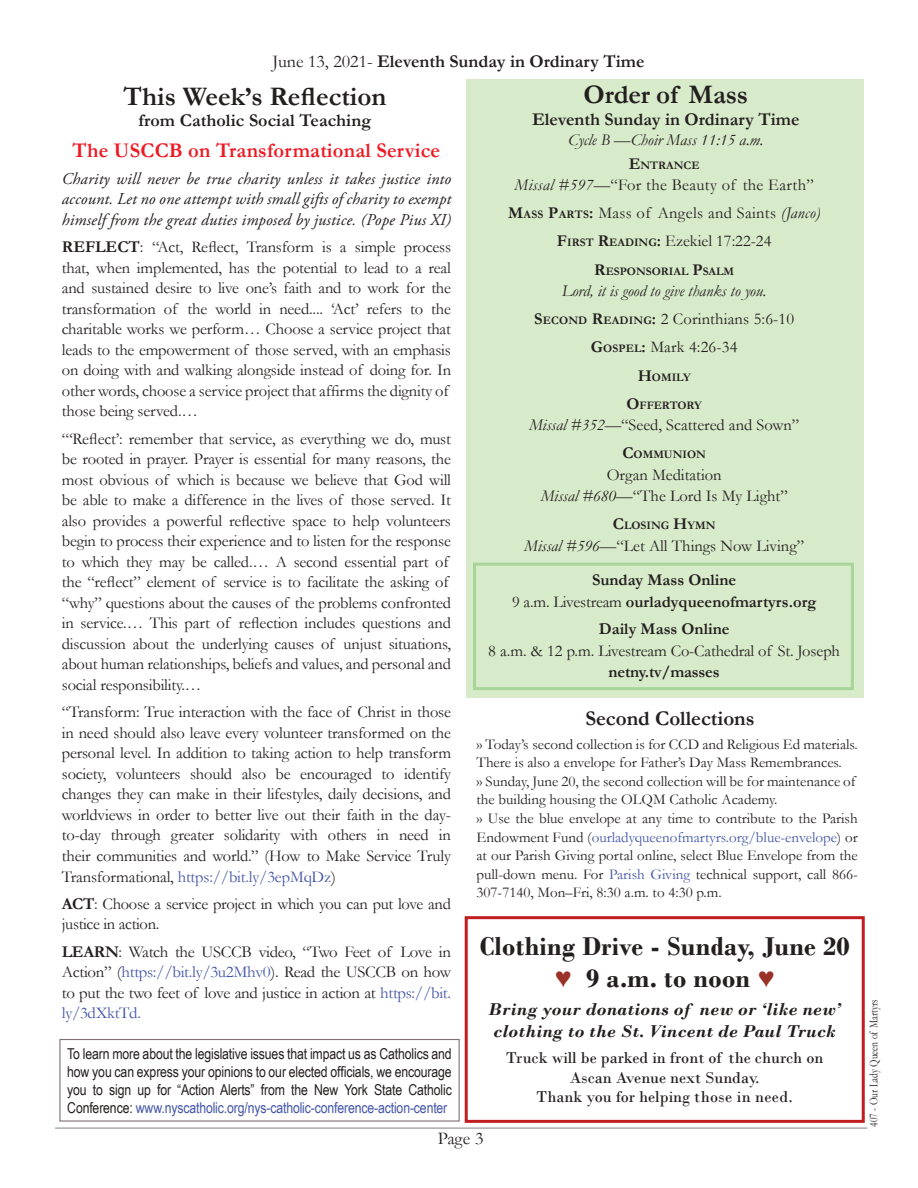
<style>
.page{position:relative;width:918px;height:1188px;background:#fff}
.page>*{position:absolute;margin:0;border:0;box-sizing:border-box;transform-origin:0 0}
.t1{font:700 27px/32.4px "Bodoni";letter-spacing:.01em;color:#241f1f;text-align:center}
.t2{font:700 27px "Garamond";color:#241f1f}
.t3{font:700 21px "Garamond";letter-spacing:.01em;color:#ef1923}
.t4{font:700 21px "Garamond";color:#241f1f}
.t5{font:700 18px "Garamond";color:#241f1f}
.t6{font:italic 700 18px/21.6px "Bodoni";letter-spacing:.01em;color:#241f1f}
.t7{font:18px "Garamond";color:#241f1f}
.t8{font:16.5px/20.5px "Garamond";letter-spacing:-.01em;color:#241f1f}
.t9{font:italic 16.5px/20.5px "Adobe Garamond Pro";letter-spacing:.01em;color:#241f1f;text-align:justify}
.t10{font:16.5px/28.2px "Garamond";letter-spacing:.02em;color:#241f1f;text-align:center}
.t11{font:16.5px/19.5px "Bodoni";color:#241f1f;text-align:center}
.t12{font:italic 16.5px/28.2px "Garamond";color:#241f1f;text-align:center}
.t13{font:700 16.5px/27.9px "Garamond";color:#241f1f;text-align:center}
.t14{font:15px/18.6px "Garamond";color:#241f1f}
.t15{font:15px/18px "Arial Narrow";letter-spacing:-.01em;color:#241f1f;text-align:justify}
.t16{font:12px "Garamond";color:#241f1f;scale:.8 1}
.t17{font:700 11.55px "Garamond";color:#241f1f}
.s1{font-weight:400}
.s2{font-weight:700}
.s3{color:#4455a7}
.s4{font-size:16.5px}
.s5{font-style:italic}
.s6{font-weight:700;font-size:11.55px}
.s7{font-weight:700;font-style:normal}
.s8{font-weight:700;font-style:normal;font-size:11.55px}
.s9{font-style:normal}
.s10{font-family:"Garamond";font-weight:400;font-style:italic;color:#9b3228}
</style>
<div class="page">
<hr style="left:55px;top:1128px;width:812px;height:1px;background:#838182">
<div style="left:466px;top:79px;width:398px;height:619px;background:#d7eaca"></div>
<div style="left:473px;top:563px;width:381px;height:127px;border:3px solid #a7d598"></div>
<div style="left:59px;top:1039px;width:401px;height:83px;border:1px solid #7f7077"></div>
<div style="left:465px;top:916px;width:400px;height:207px;border:3px solid #c11d20"></div>
<p class="t5" style="left:272px;top:49px;width:374px"><span class="s1">June 13, 2021-</span> Eleventh Sunday in Ordinary Time</p>
<h1 class="t2" style="left:123px;top:79px;width:264px">This Week’s Reflection</h1>
<p class="t5" style="left:138px;top:108px;width:234px">from Catholic Social Teaching</p>
<p class="t3" style="left:73px;top:136px;width:369px">The USCCB on Transformational Service</p>
<p class="t9" style="left:62px;top:169px;width:391px">Charity will never be true charity unless it takes justice into account. Let no one attempt with small gifts of charity to exempt himself from the great duties imposed by justice. (Pope Pius XI)</p>
<p class="t8" style="left:62px;top:236px;width:391px"><span class="s2">REFLECT</span>: “Act, Reflect, Transform is a simple process that, when implemented, has the potential to lead to a real and sustained desire to live one’s faith and to work for the transformation of the world in need.... ‘Act’ refers to the charitable works we perform… Choose a service project that leads to the empowerment of those served, with an emphasis on doing with and walking alongside instead of doing for. In other words, choose a service project that affirms the dignity of those being served.…</p>
<p class="t8" style="left:62px;top:428px;width:391px">“‘Reflect’: remember that service, as everything we do, must be rooted in prayer. Prayer is essential for many reasons, the most obvious of which is because we believe that God will be able to make a difference in the lives of those served. It also provides a powerful reflective space to help volunteers begin to process their experience and to listen for the response to which they may be called.… A second essential part of the “reflect” element of service is to facilitate the asking of “why” questions about the causes of the problems confronted in service.… This part of reflection includes questions and discussion about the underlying causes of unjust situations, about human relationships, beliefs and values, and personal and social responsibility.…</p>
<p class="t8" style="left:62px;top:701px;width:391px;text-align:justify">“Transform: True interaction with the face of Christ in those in need should also leave every volunteer transformed on the personal level. In addition to taking action to help transform society, volunteers should also be encouraged to identify changes they can make in their lifestyles, daily decisions, and worldviews in order to better live out their faith in the day&shy;to-day through greater solidarity with others in need in their communities and world.” (How to Make Service Truly Transformational, <span class="s3">https://bit.ly/3epMqDz</span>)</p>
<p class="t8" style="left:62px;top:893px;width:391px"><span class="s2">ACT</span>: Choose a service project in which you can put love and justice in action.</p>
<p class="t8" style="left:62px;top:941px;width:391px;text-align:justify"><span class="s2">LEARN</span>: Watch the USCCB video, “Two Feet of Love in Action” (<span class="s3">https://bit.ly/3u2Mhv0</span>). Read the USCCB on how to put the two feet of love and justice in action at <span class="s3">https://bit. ly/3dXktTd.</span></p>
<p class="t15" style="left:67px;top:1044px;width:386px">To learn more about the legislative issues that impact us as Catholics and how you can express your opinions to our elected officials, we encourage you to sign up for “Action Alerts” from the New York State Catholic Conference: <span class="s3">www.nyscatholic.org/nys-catholic-conference-action-center</span></p>
<h1 class="t2" style="left:584px;top:76px;width:166px">Order of Mass</h1>
<p class="t5" style="left:532px;top:107px;width:269px">Eleventh Sunday in Ordinary Time</p>
<p class="t12" style="left:568px;top:125px;width:197px">Cycle B —Choir Mass 11:15 a.m.</p>
<p class="t17" style="left:629px;top:157px;width:72px"><span class="s4">E</span>NTRANCE</p>
<p class="t10" style="left:508px;top:170px;width:314px"><span class="s5">Missal #597</span>—“For the Beauty of the Earth”<br><span class="s2">M</span><span class="s6">ASS</span> <span class="s2">P</span><span class="s6">ARTS</span><span class="s2">:</span> Mass of Angels and Saints <span class="s5">(Janco)<br></span><span class="s2">F</span><span class="s6">IRST</span> <span class="s2">R</span><span class="s6">EADING</span><span class="s2">:</span> Ezekiel 17:22-24</p>
<p class="t17" style="left:594px;top:263px;width:28px"><span class="s4">R</span>ESPO</p>
<p class="t17" style="left:636px;top:263px;width:99px">NSO RIAL <span class="s4">P</span>SALM</p>
<p class="t12" style="left:534px;top:276px;width:262px">Lord, it is good to give thanks to you.<br><span class="s7">S</span><span class="s8">ECOND</span> <span class="s7">R</span><span class="s8">EADING</span><span class="s7">:</span> <span class="s9">2 Corinthians 5:6-10</span></p>
<p class="t17" style="left:591px;top:341px;width:21px"><span class="s4">G</span>OSP</p>
<p class="t8" style="left:626px;top:337px;width:113px"><span class="s6">EL</span><span class="s2">:</span> Mark 4:26-34</p>
<p class="t17" style="left:638px;top:369px;width:55px"><span class="s4">H</span>OMILY</p>
<p class="t17" style="left:627px;top:397px;width:77px"><span class="s4">O</span>FFERTORY</p>
<p class="t8" style="left:529px;top:414px;width:272px"><span class="s5">Missal #352</span>—“Seed, Scattered and Sown”</p>
<p class="t17" style="left:622px;top:447px;width:23px"><span class="s4">C</span>OMM</p>
<p class="t17" style="left:664px;top:447px;width:43px">UNION</p>
<p class="t8" style="left:541px;top:463px;width:249px;line-height:21.5px;text-align:center">Organ Meditation<br><span class="s5">Missal #680</span>—“The Lord Is My Light”</p>
<p class="t17" style="left:613px;top:518px;width:104px"><span class="s4">C</span>LOSING <span class="s4">H</span>YMN</p>
<p class="t8" style="left:524px;top:528px;width:281px;line-height:34.7px;text-align:center"><span class="s5">Missal #596</span>—“Let All Things Now Living”<br><span class="s2">Sunday Mass Online</span></p>
<p class="t13" style="left:512px;top:587px;width:306px"><span class="s1">9 a.m. Livestream</span> ourladyqueenofmartyrs.org<br>Daily Mass Online</p>
<p class="t8" style="left:488px;top:640px;width:353px">8 a.m. &amp; 12 p.m. Livestream Co-Cathedral of St. Joseph</p>
<p class="t13" style="left:609px;top:658px;width:113px">netny.tv/masses</p>
<p class="t4" style="left:585px;top:704px;width:171px">Second Collections</p>
<p class="t14" style="left:477px;top:734px;width:383px">›› Today’s second collection is for CCD and Religious Ed materials.<br>There is also a envelope for Father’s Day Mass Remembrances.<br>›› Sunday, June 20, the second collection will be for maintenance of the building housing the OLQM Catholic Academy.<br>›› Use the blue envelope at any time to contribute to the Parish Endowment Fund (<span class="s3">ourladyqueenofmartyrs.org/blue-envelope</span>) or at our Parish Giving portal online, select Blue Envelope from the pull-down menu. For <span class="s3">Parish Giving</span> technical support, call 866- 307-7140, Mon–Fri, 8:30 a.m. to 4:30 p.m.</p>
<h1 class="t1" style="left:480px;top:930px;width:372px">Clothing Drive - Sunday, June 20 <span class="s10">♥</span> 9 a.m. to noon <span class="s10">♥</span></h1>
<p class="t6" style="left:488px;top:999px;width:354px">Bring your donations of new or ‘like new’ clothing to the St. Vincent de Paul Truck</p>
<p class="t11" style="left:506px;top:1048px;width:319px">Truck will be parked in front of the church on<br>Ascan Avenue next Sunday.<br>Thank you for helping those in need.</p>
<p class="t7" style="left:438px;top:1126px;width:47px">Page 3</p>
<p class="t16" style="left:866px;top:1127px;width:161px;rotate:-90deg">407 - Our Lady Queen of Martyrs</p>
</div>
